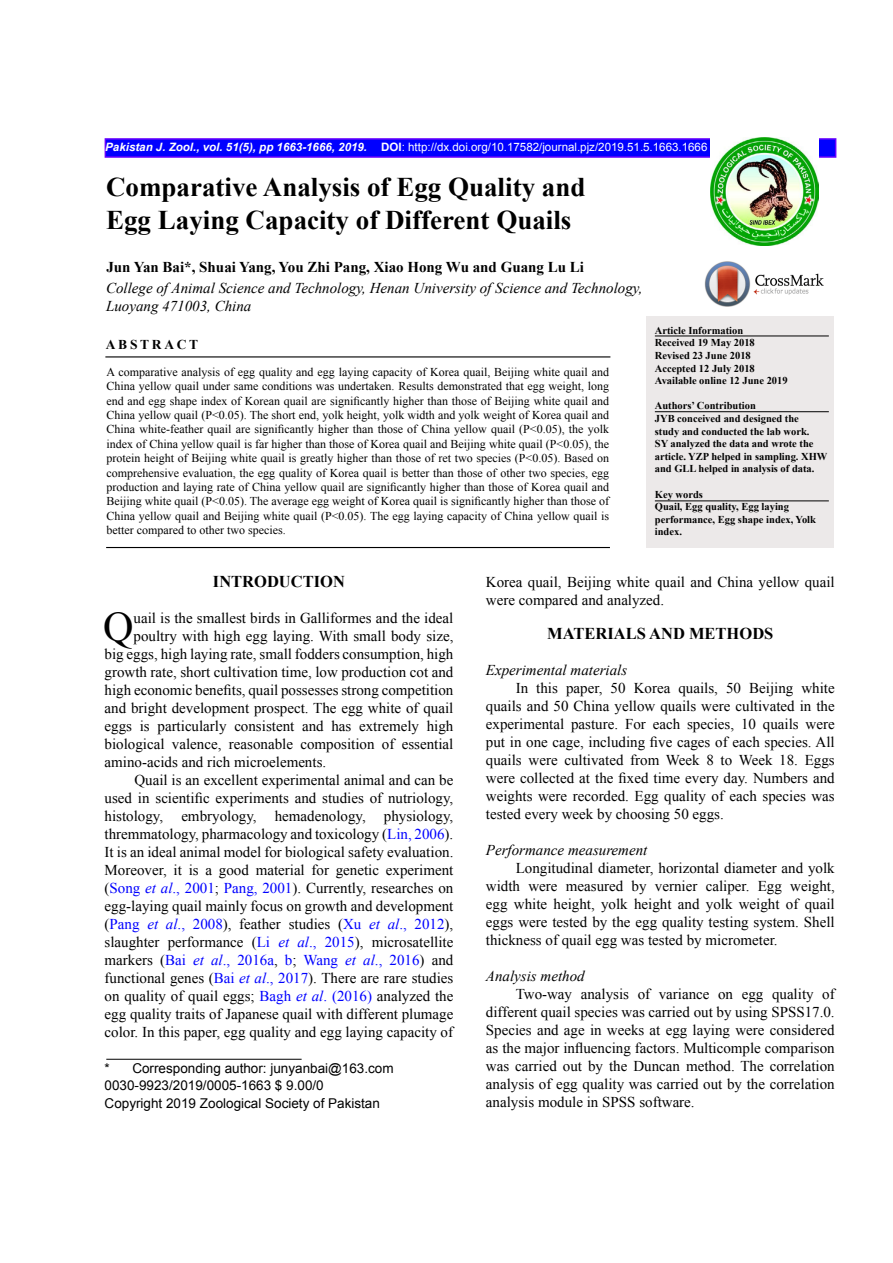
<style>
.page{position:relative;width:893px;height:1263px;background:#fff}
.page>*{position:absolute;margin:0;border:0;box-sizing:border-box;transform-origin:0 0}
.t1{font:42.15px "Times New Roman";color:#000}
.t2{font:700 27px/32.4px "Times New Roman";color:#000}
.t3{font:700 16.5px "Times New Roman";color:#000}
.t4{font:15px/18px "Times New Roman";color:#000;text-align:justify}
.t5{font:italic 15px/18px "Times New Roman";color:#000}
.t6{font:700 15px "Times New Roman";color:#000}
.t7{font:15px "Times New Roman";color:#00f}
.t8{font:13.5px/16.2px "Arial";color:#000}
.t9{font:700 13.5px "Times New Roman";letter-spacing:.2em;color:#000}
.t10{font:12px/14.4px "Times New Roman";color:#000;text-align:justify}
.t11{font:11.55px "Arial";color:#fff}
.t12{font:700 10.5px/12.6px "Times New Roman";color:#000}
.s1{font-weight:700;font-style:italic}
.s2{font-weight:700}
.s3{color:#00f}
.s4{font-style:italic;color:#00f}
.s5{color:#000}
.s6{font-style:italic}
</style>
<div class="page">
<img style="left:704px;top:261px;width:120px;height:45px">
<div style="left:105px;top:138px;width:731px;height:20px;background:#00f;border:2px solid #60f"></div>
<img style="left:710px;top:138px;width:108px;height:108px">
<div style="left:646px;top:317px;width:187px;height:231px;background:#ece9e9"></div>
<hr style="left:655px;top:411px;width:174px;height:1px;background:#000">
<hr style="left:105px;top:356px;width:505px;height:1px;background:#000">
<hr style="left:106px;top:547px;width:504px;height:1px;background:#000">
<hr style="left:655px;top:336px;width:174px;height:1px;background:#000">
<hr style="left:106px;top:1059px;width:196px;height:1px;background:#000">
<hr style="left:655px;top:500px;width:174px;height:1px;background:#000">
<p class="t11" style="left:105px;top:140px;width:604px"><span class="s1">Pakistan J. Zool., vol. 51(5), pp 1663-1666, 2019.</span> <span class="s2">DOI</span>: http://dx.doi.org/10.17582/journal.pjz/2019.51.5.1663.1666</p>
<h2 class="t2" style="left:106px;top:171px;width:481px">Comparative Analysis of Egg Quality and<br>Egg Laying Capacity of Different Quails</h2>
<p class="t6" style="left:106px;top:256px;width:479px">Jun Yan Bai*, Shuai Yang, You Zhi Pang, Xiao Hong Wu and Guang Lu Li</p>
<p class="t5" style="left:106px;top:278px;width:538px">College of Animal Science and Technology, Henan University of Science and Technology,<br>Luoyang 471003, China</p>
<p class="t12" style="left:655px;top:324px;width:134px">Article Information<br>Received 19 May 2018<br>Revised 23 June 2018<br>Accepted 12 July 2018<br>Available online 12 June 2019</p>
<p class="t12" style="left:655px;top:399px;width:174px">Authors’ Contribution<br>JYB conceived and designed the<br>study and conducted the lab work.<br>SY analyzed the data and wrote the article. YZP helped in sampling. XHW and GLL helped in analysis of data.</p>
<p class="t12" style="left:655px;top:487px;width:163px">Key words<br>Quail, Egg quality, Egg laying performance, Egg shape index, Yolk index.</p>
<p class="t9" style="left:106px;top:335px;width:94px">ABSTRACT</p>
<p class="t10" style="left:107px;top:364px;width:504px">A comparative analysis of egg quality and egg laying capacity of Korea quail, Beijing white quail and China yellow quail under same conditions was undertaken. Results demonstrated that egg weight, long end and egg shape index of Korean quail are significantly higher than those of Beijing white quail and China yellow quail (P&lt;0.05). The short end, yolk height, yolk width and yolk weight of Korea quail and China white-feather quail are significantly higher than those of China yellow quail (P&lt;0.05), the yolk index of China yellow quail is far higher than those of Korea quail and Beijing white quail (P&lt;0.05), the protein height of Beijing white quail is greatly higher than those of ret two species (P&lt;0.05). Based on comprehensive evaluation, the egg quality of Korea quail is better than those of other two species, egg production and laying rate of China yellow quail are significantly higher than those of Korea quail and Beijing white quail (P&lt;0.05). The average egg weight of Korea quail is significantly higher than those of China yellow quail and Beijing white quail (P&lt;0.05). The egg laying capacity of China yellow quail is better compared to other two species.</p>
<p class="t3" style="left:213px;top:570px;width:133px">INTRODUCTION</p>
<h1 class="t1" style="left:103px;top:599px;width:32px">Q</h1>
<p class="t4" style="left:134px;top:609px;width:321px">uail is the smallest birds in Galliformes and the ideal</p>
<p class="t4" style="left:486px;top:572px;width:350px">Korea quail, Beijing white quail and China yellow quail were compared and analyzed.</p>
<p class="t3" style="left:547px;top:622px;width:228px">MATERIALS AND METHODS</p>
<p class="t5" style="left:486px;top:661px;width:143px">Experimental materials</p>
<p class="t4" style="left:486px;top:679px;width:350px;text-indent:30px">In this paper, 50 Korea quails, 50 Beijing white quails and 50 China yellow quails were cultivated in the experimental pasture. For each species, 10 quails were put in one cage, including five cages of each species. All quails were cultivated from Week 8 to Week 18. Eggs were collected at the fixed time every day. Numbers and weights were recorded. Egg quality of each species was tested every week by choosing 50 eggs.</p>
<p class="t5" style="left:486px;top:841px;width:163px">Performance measurement</p>
<p class="t4" style="left:486px;top:859px;width:350px;text-indent:30px">Longitudinal diameter, horizontal diameter and yolk width were measured by vernier caliper. Egg weight, egg white height, yolk height and yolk weight of quail eggs were tested by the egg quality testing system. Shell thickness of quail egg was tested by micrometer.</p>
<p class="t5" style="left:486px;top:967px;width:100px">Analysis method</p>
<p class="t4" style="left:486px;top:985px;width:350px;text-indent:30px">Two-way analysis of variance on egg quality of different quail species was carried out by using SPSS17.0.<br>Species and age in weeks at egg laying were considered as the major influencing factors. Multicomple comparison was carried out by the Duncan method. The correlation analysis of egg quality was carried out by the correlation analysis module in SPSS software.</p>
<p class="t4" style="left:134px;top:627px;width:321px">poultry with high egg laying. With small body size,</p>
<p class="t4" style="left:105px;top:645px;width:350px">big eggs, high laying rate, small fodders consumption, high</p>
<p class="t4" style="left:105px;top:663px;width:350px">growth rate, short cultivation time, low production cot and</p>
<p class="t4" style="left:105px;top:681px;width:350px">high economic benefits, quail possesses strong competition</p>
<p class="t4" style="left:105px;top:699px;width:350px">and bright development prospect. The egg white of quail</p>
<p class="t4" style="left:105px;top:717px;width:350px">eggs is particularly consistent and has extremely high</p>
<p class="t4" style="left:105px;top:735px;width:350px">biological valence, reasonable composition of essential</p>
<p class="t4" style="left:105px;top:753px;width:223px">amino-acids and rich microelements.</p>
<p class="t4" style="left:134px;top:771px;width:320px">Quail is an excellent experimental animal and can be</p>
<p class="t4" style="left:105px;top:789px;width:350px">used in scientific experiments and studies of nutriology,</p>
<p class="t4" style="left:105px;top:807px;width:350px">histology, embryology, hemadenology, physiology,</p>
<p class="t4" style="left:105px;top:825px;width:350px">thremmatology, pharmacology and toxicology (<span class="s3">Lin, 2006</span>).</p>
<p class="t4" style="left:105px;top:843px;width:350px">It is an ideal animal model for biological safety evaluation.</p>
<p class="t4" style="left:105px;top:861px;width:350px">Moreover, it is a good material for genetic experiment</p>
<p class="t4" style="left:105px;top:879px;width:350px">(<span class="s3">Song</span> <span class="s4">et al</span><span class="s3">., 2001</span>; <span class="s3">Pang, 2001</span>). Currently, researches on</p>
<p class="t4" style="left:105px;top:897px;width:350px">egg-laying quail mainly focus on growth and development</p>
<p class="t4" style="left:105px;top:915px;width:350px">(<span class="s3">Pang</span> <span class="s4">et al</span><span class="s3">., 2008</span>), feather studies (<span class="s3">Xu</span> <span class="s4">et al</span><span class="s3">., 2012</span>),</p>
<p class="t4" style="left:105px;top:933px;width:350px">slaughter performance (<span class="s3">Li</span> <span class="s4">et al</span><span class="s3">., 2015</span>), microsatellite</p>
<p class="t7" style="left:105px;top:950px;width:350px"><span class="s5">markers (</span>Bai <span class="s6">et al</span>., 2016a<span class="s5">,</span> b<span class="s5">;</span> Wang <span class="s6">et al</span>., 2016<span class="s5">) and</span></p>
<p class="t4" style="left:105px;top:969px;width:350px">functional genes (<span class="s3">Bai</span> <span class="s4">et al</span><span class="s3">., 2017</span>). There are rare studies</p>
<p class="t4" style="left:105px;top:987px;width:350px">on quality of quail eggs; <span class="s3">Bagh</span> <span class="s4">et al</span><span class="s3">. (2016)</span> analyzed the</p>
<p class="t4" style="left:105px;top:1005px;width:350px">egg quality traits of Japanese quail with different plumage</p>
<p class="t4" style="left:105px;top:1023px;width:350px">color. In this paper, egg quality and egg laying capacity of</p>
<p class="t8" style="left:105px;top:1061px;width:291px">* Corresponding author: junyanbai@163.com<br>0030-9923/2019/0005-1663 $ 9.00/0</p>
<p class="t8" style="left:105px;top:1095px;width:277px">Copyright 2019 Zoological Society of Pakistan</p>
</div>
